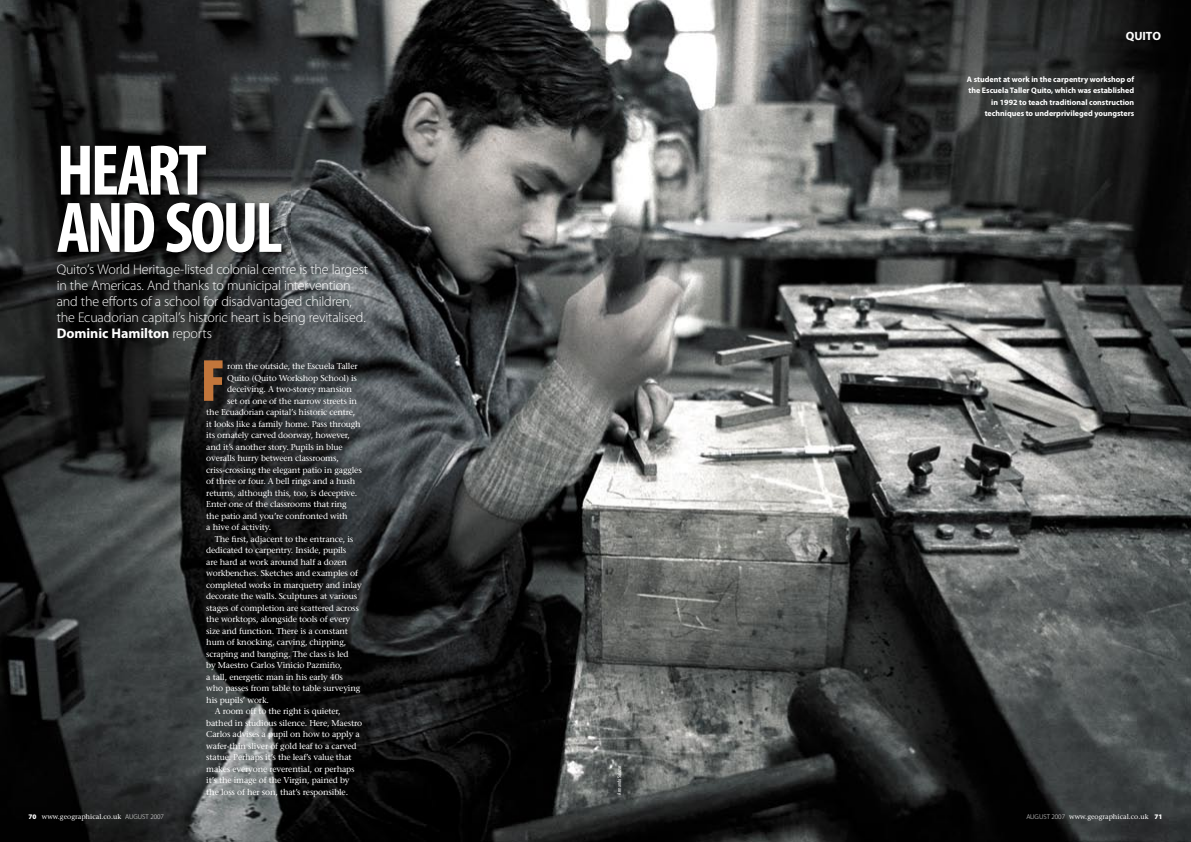
<style>
.page{position:relative;width:1191px;height:842px;background:#fff}
.page>*{position:absolute;margin:0;border:0;box-sizing:border-box;transform-origin:0 0}
.t1{font:700 condensed 72.3px/57.3px "Myriad Pro";letter-spacing:-.045em;color:#fff}
.t2{font:900 condensed 60px "Myriad Pro";color:#c2763b}
.t3{font:300 14px/16px "Myriad Pro";letter-spacing:-.015em;color:#fff}
.t4{font:700 12px "Myriad Pro";letter-spacing:-.005em;color:#fff}
.t5{font:8.5px "Stone Serif";letter-spacing:-.02em;color:#fff}
.t6{font:700 8px/11.5px "Myriad Pro";color:#fff;text-align:right}
.t7{font:7px "Stone Serif";color:#fff}
.t8{font:condensed 5.5px "Myriad Pro";color:#fff}
.s1{font-weight:700}
.s2{font-family:"Myriad Pro";font-weight:900}
.s3{font-family:"Myriad Pro";font-weight:300}
</style>
<div class="page">
<img style="left:0;top:0;width:1191px;height:842px">
<img style="left:54px;top:142px;width:237px;height:120px">
<h3 class="t4" style="left:1125px;top:29px;width:37px">QUITO</h3>
<h1 class="t1" style="left:57px;top:143px;width:227px">HEART<br>AND SOUL</h1>
<p class="t3" style="left:57px;top:261px;width:313px">Quito’s World Heritage-listed colonial centre is the largest in the Americas. And thanks to municipal intervention and the efforts of a school for disadvantaged children, the Ecuadorian capital’s historic heart is being revitalised.<br><span class="s1">Dominic Hamilton</span> reports</p>
<h2 class="t2" style="left:201px;top:347px;width:26px">F</h2>
<p class="t5" style="left:227px;top:361px;width:132px">rom the outside, the Escuela Taller</p>
<p class="t5" style="left:227px;top:372px;width:131px">Quito (Quito Workshop School) is</p>
<p class="t5" style="left:227px;top:384px;width:126px">deceiving. A two-storey mansion</p>
<p class="t5" style="left:227px;top:395px;width:131px">set on one of the narrow streets in</p>
<p class="t5" style="left:206px;top:407px;width:151px">the Ecuadorian capital’s historic centre,</p>
<p class="t5" style="left:206px;top:418px;width:156px">it looks like a family home. Pass through</p>
<p class="t5" style="left:206px;top:430px;width:145px">its ornately carved doorway, however,</p>
<p class="t5" style="left:206px;top:441px;width:138px">and it’s another story. Pupils in blue</p>
<p class="t5" style="left:206px;top:453px;width:134px">overalls hurry between classrooms,</p>
<p class="t5" style="left:206px;top:464px;width:157px">criss-crossing the elegant patio in gaggles</p>
<p class="t5" style="left:206px;top:476px;width:151px">of three or four. A bell rings and a hush</p>
<p class="t5" style="left:206px;top:487px;width:152px">returns, although this, too, is deceptive.</p>
<p class="t5" style="left:206px;top:499px;width:142px">Enter one of the classrooms that ring</p>
<p class="t5" style="left:206px;top:510px;width:143px">the patio and you’re confronted with</p>
<p class="t5" style="left:206px;top:522px;width:67px">a hive of activity.</p>
<p class="t5" style="left:215px;top:533px;width:140px">The first, adjacent to the entrance, is</p>
<p class="t5" style="left:206px;top:545px;width:142px">dedicated to carpentry. Inside, pupils</p>
<p class="t5" style="left:206px;top:556px;width:142px">are hard at work around half a dozen</p>
<p class="t5" style="left:206px;top:568px;width:153px">workbenches. Sketches and examples of</p>
<p class="t5" style="left:206px;top:579px;width:157px">completed works in marquetry and inlay</p>
<p class="t5" style="left:206px;top:591px;width:152px">decorate the walls. Sculptures at various</p>
<p class="t5" style="left:206px;top:602px;width:154px">stages of completion are scattered across</p>
<p class="t5" style="left:206px;top:614px;width:145px">the worktops, alongside tools of every</p>
<p class="t5" style="left:206px;top:625px;width:143px">size and function. There is a constant</p>
<p class="t5" style="left:206px;top:637px;width:141px">hum of knocking, carving, chipping,</p>
<p class="t5" style="left:206px;top:648px;width:144px">scraping and banging. The class is led</p>
<p class="t5" style="left:206px;top:660px;width:138px">by Maestro Carlos Vinicio Pazmiño,</p>
<p class="t5" style="left:206px;top:671px;width:138px">a tall, energetic man in his early 40s</p>
<p class="t5" style="left:206px;top:683px;width:156px">who passes from table to table surveying</p>
<p class="t5" style="left:206px;top:694px;width:64px">his pupils’ work.</p>
<p class="t5" style="left:215px;top:706px;width:127px">A room off to the right is quieter,</p>
<p class="t5" style="left:206px;top:717px;width:157px">bathed in studious silence. Here, Maestro</p>
<p class="t5" style="left:206px;top:729px;width:155px">Carlos advises a pupil on how to apply a</p>
<p class="t5" style="left:206px;top:740px;width:152px">wafer-thin sliver of gold leaf to a carved</p>
<p class="t5" style="left:206px;top:752px;width:147px">statue. Perhaps it’s the leaf’s value that</p>
<p class="t5" style="left:206px;top:763px;width:150px">makes everyone reverential, or perhaps</p>
<p class="t5" style="left:206px;top:775px;width:145px">it’s the image of the Virgin, pained by</p>
<p class="t5" style="left:206px;top:786px;width:143px">the loss of her son, that’s responsible.</p>
<p class="t8" style="left:616px;top:795px;width:30px;rotate:-90deg">Armando Salazar</p>
<p class="t6" style="left:967px;top:73px;width:169px">A student at work in the carpentry workshop of the Escuela Taller Quito, which was established in 1992 to teach traditional construction techniques to underprivileged youngsters</p>
<p class="t7" style="left:28px;top:812px;width:137px"><span class="s2">70</span> www.geographical.co.uk <span class="s3">AUGUST 2007</span></p>
<p class="t7" style="left:1026px;top:812px;width:138px"><span class="s3">AUGUST 2007</span> www.geographical.co.uk <span class="s2">71</span></p>
</div>
